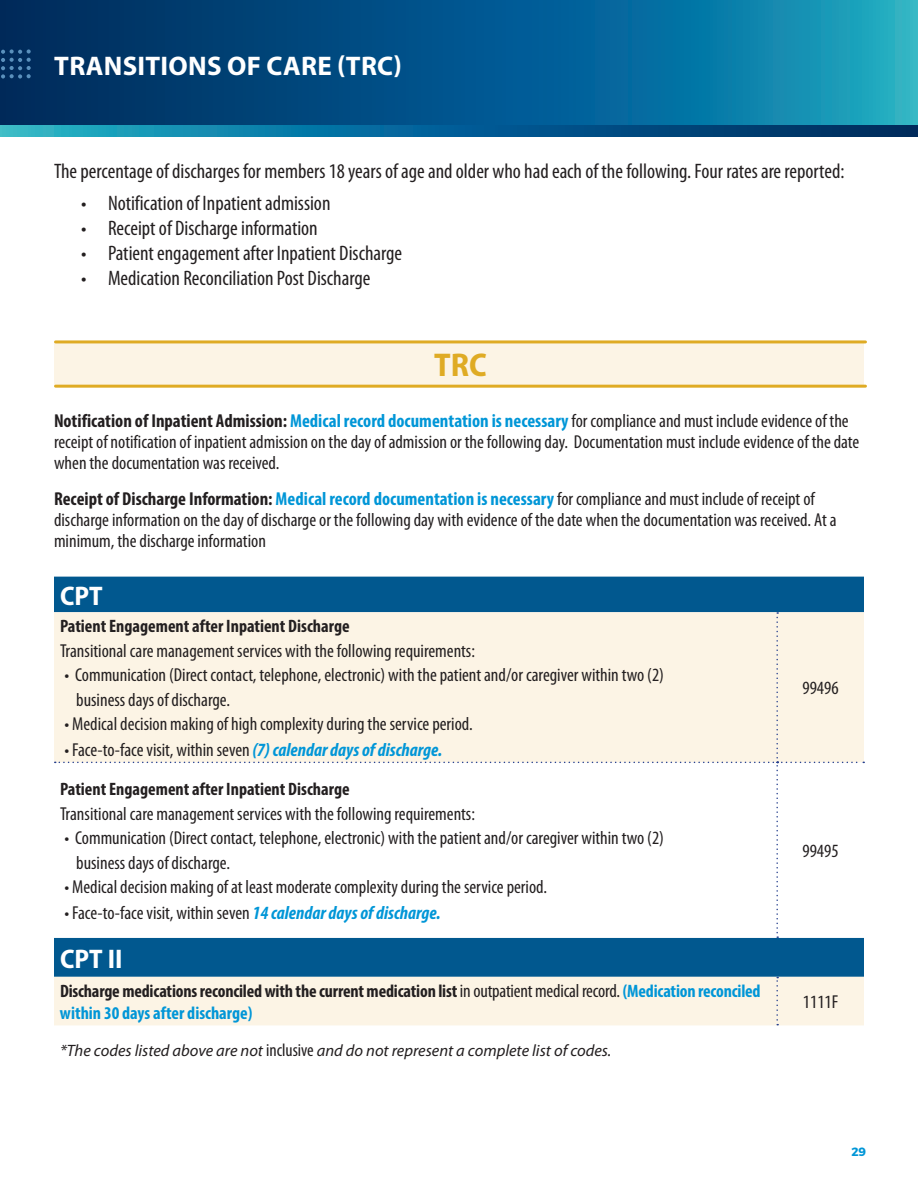
<style>
.page{position:relative;width:918px;height:1188px;background:#fff}
.page>*{position:absolute;margin:0;border:0;box-sizing:border-box;transform-origin:0 0}
.t1{font:700 semi-condensed 33px "Myriad Pro";color:#dfab24}
.t2{font:700 27px "Myriad Pro";letter-spacing:.01em;color:#fff}
.t3{font:700 semi-condensed 27px "Myriad Pro";color:#fff}
.t4{font:condensed 21px "Myriad Pro";color:#231f20}
.t5{font:condensed 18.75px/21px "Myriad Pro";color:#231f20}
.t6{font:700 condensed 18px/21.6px "Myriad Pro";color:#231f20}
.t7{font:italic 16.5px "Myriad Pro";color:#231f20}
.t8{font:700 12px "Montserrat";color:#0196d7}
.s1{font-weight:700}
.s2{font-weight:700;color:#0196d7}
.s3{font-weight:700;font-style:italic;color:#0196d7}
.s4{font-weight:400;font-size:18.75px}
.s5{color:#0196d7}
.s6{font-style:normal;font-stretch:condensed;font-size:18px}
</style>
<div class="page">
<svg style="left:0;top:0;width:918px;height:125px;background:#065d8d"></svg>
<svg style="left:0;top:125px;width:918px;height:12px;background:#096693"></svg>
<svg style="left:1px;top:49px;width:30px;height:30px"></svg>
<div style="left:54px;top:577px;width:810px;height:35px;background:#01588f"></div>
<svg style="left:54px;top:612px;width:810px;height:413px;background:#8caebe"></svg>
<svg style="left:55px;top:612px;width:809px;height:326px"></svg>
<svg style="left:776px;top:977px;width:2px;height:48px"></svg>
<div style="left:54px;top:342px;width:810px;height:43px;background:#fcf4e5"></div>
<hr style="left:56px;top:340px;width:810px;height:3px;background:#dfab24">
<hr style="left:56px;top:385px;width:810px;height:3px;background:#dfab24">
<h2 class="t2" style="left:54px;top:49px;width:349px">TRANSITIONS OF CARE (TRC)</h2>
<p class="t4" style="left:54px;top:158px;width:792px">The percentage of discharges for members 18 years of age and older who had each of the following. Four rates are reported:</p>
<p class="t4" style="left:81px;top:190px;width:251px">• Notification of Inpatient admission</p>
<p class="t4" style="left:81px;top:215px;width:238px">• Receipt of Discharge information</p>
<p class="t4" style="left:81px;top:240px;width:323px">• Patient engagement after Inpatient Discharge</p>
<p class="t4" style="left:81px;top:266px;width:291px">• Medication Reconciliation Post Discharge</p>
<p class="t1" style="left:434px;top:347px;width:54px">TRC</p>
<p class="t5" style="left:54px;top:410px;width:807px"><span class="s1">Notification of Inpatient Admission:</span> <span class="s2">Medical record documentation is necessary</span> for compliance and must include evidence of the receipt of notification of inpatient admission on the day of admission or the following day. Documentation must include evidence of the date when the documentation was received.</p>
<p class="t5" style="left:54px;top:488px;width:784px"><span class="s1">Receipt of Discharge Information:</span> <span class="s2">Medical record documentation is necessary</span> for compliance and must include of receipt of discharge information on the day of discharge or the following day with evidence of the date when the documentation was received. At a minimum, the discharge information</p>
<p class="t3" style="left:60px;top:580px;width:44px">CPT</p>
<p class="t6" style="left:60px;top:615px;width:291px">Patient Engagement after Inpatient Discharge</p>
<p class="t5" style="left:60px;top:640px;width:417px">Transitional care management services with the following requirements:</p>
<p class="t5" style="left:76px;top:663px;width:589px;line-height:24.5px;text-indent:-12px">• Communication (Direct contact, telephone, electronic) with the patient and/or caregiver within two (2) business days of discharge.</p>
<p class="t5" style="left:64px;top:713px;width:410px">• Medical decision making of high complexity during the service period.</p>
<p class="t5" style="left:64px;top:739px;width:379px">• Face-to-face visit, within seven <span class="s3">(7) calendar days of discharge.</span></p>
<p class="t5" style="left:803px;top:677px;width:38px">99496</p>
<p class="t6" style="left:60px;top:778px;width:291px">Patient Engagement after Inpatient Discharge</p>
<p class="t5" style="left:60px;top:803px;width:417px">Transitional care management services with the following requirements:</p>
<p class="t5" style="left:76px;top:826px;width:589px;line-height:24.5px;text-indent:-12px">• Communication (Direct contact, telephone, electronic) with the patient and/or caregiver within two (2) business days of discharge.</p>
<p class="t5" style="left:64px;top:876px;width:484px">• Medical decision making of at least moderate complexity during the service period.</p>
<p class="t5" style="left:64px;top:902px;width:378px">• Face-to-face visit, within seven <span class="s3">14 calendar days of discharge.</span></p>
<p class="t5" style="left:803px;top:840px;width:38px">99495</p>
<p class="t3" style="left:60px;top:943px;width:64px">CPT II</p>
<p class="t6" style="left:60px;top:980px;width:702px">Discharge medications reconciled with the current medication list <span class="s4">in outpatient medical record.</span> <span class="s5">(Medication reconciled within 30 days after discharge)</span></p>
<p class="t5" style="left:803px;top:991px;width:37px">1111F</p>
<p class="t7" style="left:60px;top:1041px;width:553px">*The codes listed above are not <span class="s6">inclusive</span> and do not represent a complete list of codes.</p>
<p class="t8" style="left:852px;top:1144px;width:16px">29</p>
</div>
